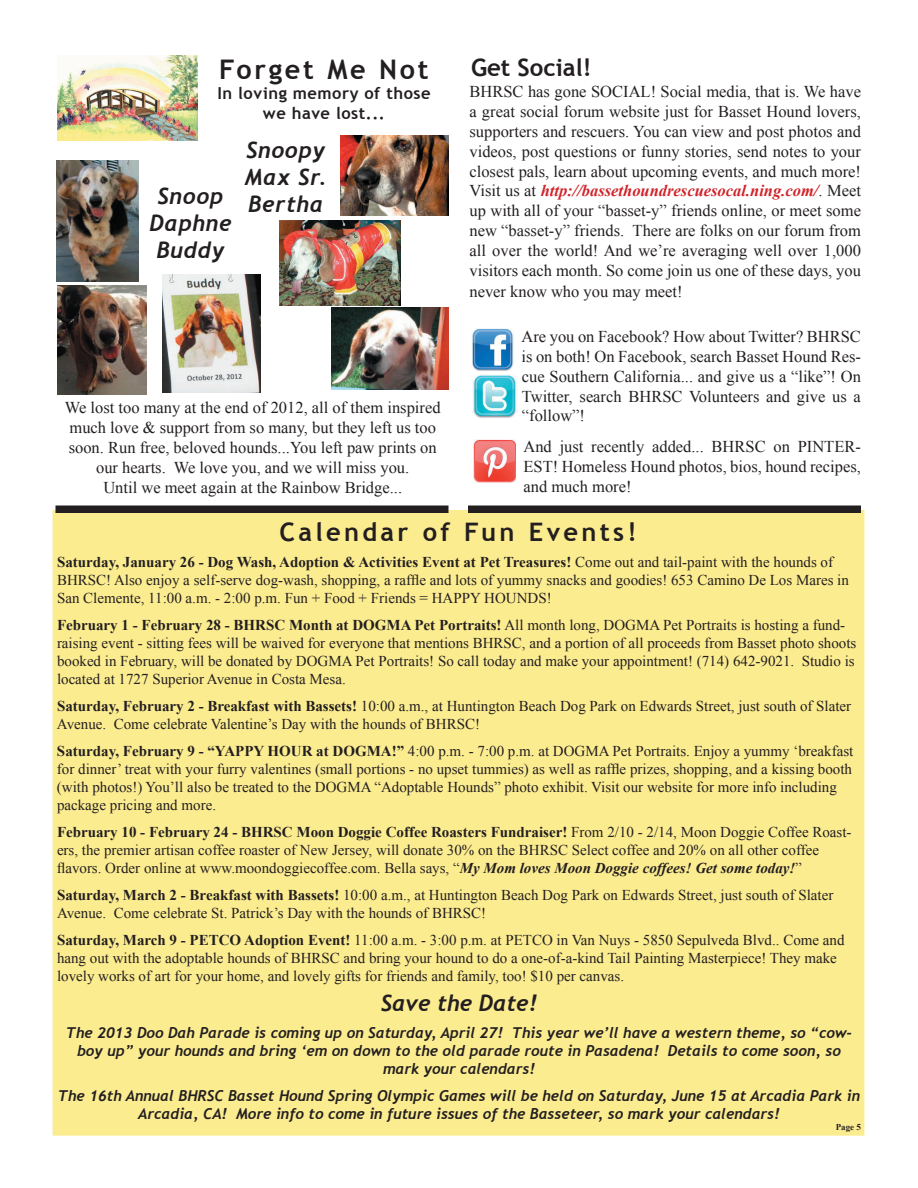
<style>
.page{position:relative;width:918px;height:1188px;background:#fff}
.page>*{position:absolute;margin:0;border:0;box-sizing:border-box;transform-origin:0 0}
.t1{font:700 27px "Trebuchet MS";letter-spacing:.1em;color:#231f20}
.t2{font:700 25.5px "Trebuchet MS";letter-spacing:.13em;color:#231f20}
.t3{font:700 24px "Trebuchet MS";color:#231f20}
.t4{font:italic 700 22.5px/27px "Trebuchet";letter-spacing:.03em;color:#231f20;text-align:justify}
.t5{font:italic 700 22.5px "Trebuchet";color:#231f20}
.t6{font:16.5px/19.8px "Times New Roman";color:#231f20;text-align:justify}
.t7{font:700 16.5px/19.8px "Trebuchet MS";letter-spacing:.03em;color:#231f20;text-align:center}
.t8{font:15px/18px "Times New Roman";color:#231f20}
.t9{font:italic 700 15px/18px "Trebuchet";color:#231f20;text-align:center}
.t10{font:700 9px "Times New Roman";color:#231f20}
.s1{font-weight:700;font-style:italic;color:#d1232a}
.s2{font-weight:700}
.s3{font-weight:700;font-style:italic}
</style>
<div class="page">
<div style="left:52px;top:510px;width:813px;height:626px;background:#fcec90"></div>
<div style="left:56px;top:506px;width:392px;height:7px;background:#231f20"></div>
<div style="left:468px;top:506px;width:393px;height:7px;background:#231f20"></div>
<img style="left:472px;top:328px;width:42px;height:43px">
<img style="left:473px;top:375px;width:43px;height:43px">
<img style="left:473px;top:440px;width:43px;height:42px">
<img style="left:57px;top:56px;width:141px;height:84px">
<img style="left:340px;top:135px;width:108px;height:81px">
<img style="left:279px;top:220px;width:122px;height:85px">
<img style="left:162px;top:274px;width:99px;height:119px">
<img style="left:332px;top:308px;width:117px;height:82px">
<img style="left:57px;top:161px;width:82px;height:120px">
<img style="left:57px;top:285px;width:90px;height:109px">
<h1 class="t1" style="left:219px;top:53px;width:211px">Forget Me Not</h1>
<p class="t7" style="left:217px;top:83px;width:215px">In loving memory of those we have lost...</p>
<h3 class="t4" style="left:245px;top:136px;width:83px">Snoopy Max Sr.<br>Bertha</h3>
<h3 class="t4" style="left:149px;top:183px;width:84px;text-align:center">Snoop<br>Daphne<br>Buddy</h3>
<p class="t6" style="left:65px;top:398px;width:377px;text-align:center">We lost too many at the end of 2012, all of them inspired much love &amp; support from so many, but they left us too soon. Run free, beloved hounds...You left paw prints on our hearts. We love you, and we will miss you.<br>Until we meet again at the Rainbow Bridge...</p>
<h3 class="t3" style="left:471px;top:53px;width:122px">Get Social!</h3>
<p class="t6" style="left:469px;top:82px;width:393px">BHRSC has gone SOCIAL! Social media, that is. We have a great social forum website just for Basset Hound lovers, supporters and rescuers. You can view and post photos and videos, post questions or funny stories, send notes to your closest pals, learn about upcoming events, and much more!<br>Visit us at <span class="s1">http://bassethoundrescuesocal.ning.com/</span>. Meet up with all of your “basset-y” friends online, or meet some new “basset-y” friends. There are folks on our forum from all over the world! And we’re averaging well over 1,000 visitors each month. So come join us one of these days, you</p>
<p class="t6" style="left:470px;top:281px;width:215px">never know who you may meet!</p>
<p class="t6" style="left:522px;top:326px;width:341px">Are you on Facebook? How about Twitter? BHRSC is on both! On Facebook, search Basset Hound Res&shy;cue Southern California... and give us a “like”! On Twitter, search BHRSC Volunteers and give us a “follow”!</p>
<p class="t6" style="left:523px;top:436px;width:339px">And just recently added... BHRSC on PINTER-EST! Homeless Hound photos, bios, hound recipes, and much more!</p>
<h2 class="t2" style="left:280px;top:516px;width:359px">Calendar of Fun Events!</h2>
<p class="t8" style="left:57px;top:553px;width:793px"><span class="s2">Saturday, January 26 - Dog Wash, Adoption &amp; Activities Event at Pet Treasures!</span> Come out and tail-paint with the hounds of<br>BHRSC! Also enjoy a self-serve dog-wash, shopping, a raffle and lots of yummy snacks and goodies! 653 Camino De Los Mares in<br>San Clemente, 11:00 a.m. - 2:00 p.m. Fun + Food + Friends = HAPPY HOUNDS!</p>
<p class="t8" style="left:57px;top:616px;width:801px"><span class="s2">February 1 - February 28 - BHRSC Month at DOGMA Pet Portraits!</span> All month long, DOGMA Pet Portraits is hosting a fund&shy;raising event - sitting fees will be waived for everyone that mentions BHRSC, and a portion of all proceeds from Basset photo shoots booked in February, will be donated by DOGMA Pet Portraits! So call today and make your appointment! (714) 642-9021. Studio is located at 1727 Superior Avenue in Costa Mesa.</p>
<p class="t8" style="left:57px;top:697px;width:796px"><span class="s2">Saturday, February 2 - Breakfast with Bassets!</span> 10:00 a.m., at Huntington Beach Dog Park on Edwards Street, just south of Slater<br>Avenue. Come celebrate Valentine’s Day with the hounds of BHRSC!</p>
<p class="t8" style="left:57px;top:742px;width:798px"><span class="s2">Saturday, February 9 - “YAPPY HOUR at DOGMA!”</span> 4:00 p.m. - 7:00 p.m. at DOGMA Pet Portraits. Enjoy a yummy ‘breakfast for dinner’ treat with your furry valentines (small portions - no upset tummies) as well as raffle prizes, shopping, and a kissing booth (with photos!) You’ll also be treated to the DOGMA “Adoptable Hounds” photo exhibit. Visit our website for more info including package pricing and more.</p>
<p class="t8" style="left:57px;top:823px;width:796px"><span class="s2">February 10 - February 24 - BHRSC Moon Doggie Coffee Roasters Fundraiser!</span> From 2/10 - 2/14, Moon Doggie Coffee Roast&shy;ers, the premier artisan coffee roaster of New Jersey, will donate 30% on the BHRSC Select coffee and 20% on all other coffee flavors. Order online at www.moondoggiecoffee.com. Bella says, “<span class="s3">My Mom loves Moon Doggie coffees! Get some today!</span>”</p>
<p class="t8" style="left:57px;top:886px;width:778px"><span class="s2">Saturday, March 2 - Breakfast with Bassets!</span> 10:00 a.m., at Huntington Beach Dog Park on Edwards Street, just south of Slater<br>Avenue. Come celebrate St. Patrick’s Day with the hounds of BHRSC!</p>
<p class="t8" style="left:57px;top:931px;width:789px"><span class="s2">Saturday, March 9 - PETCO Adoption Event!</span> 11:00 a.m. - 3:00 p.m. at PETCO in Van Nuys - 5850 Sepulveda Blvd.. Come and hang out with the adoptable hounds of BHRSC and bring your hound to do a one-of-a-kind Tail Painting Masterpiece! They make lovely works of art for your home, and lovely gifts for friends and family, too! $10 per canvas.</p>
<h3 class="t5" style="left:381px;top:989px;width:158px">Save the Date!</h3>
<p class="t9" style="left:66px;top:1024px;width:788px">The 2013 Doo Dah Parade is coming up on Saturday, April 27! This year we’ll have a western theme, so “cow&shy;boy up” your hounds and bring ‘em on down to the old parade route in Pasadena! Details to come soon, so mark your calendars!</p>
<p class="t9" style="left:58px;top:1087px;width:804px">The 16th Annual BHRSC Basset Hound Spring Olympic Games will be held on Saturday, June 15 at Arcadia Park in<br>Arcadia, CA! More info to come in future issues of the Basseteer, so mark your calendars!</p>
<p class="t10" style="left:836px;top:1121px;width:27px">Page 5</p>
</div>
